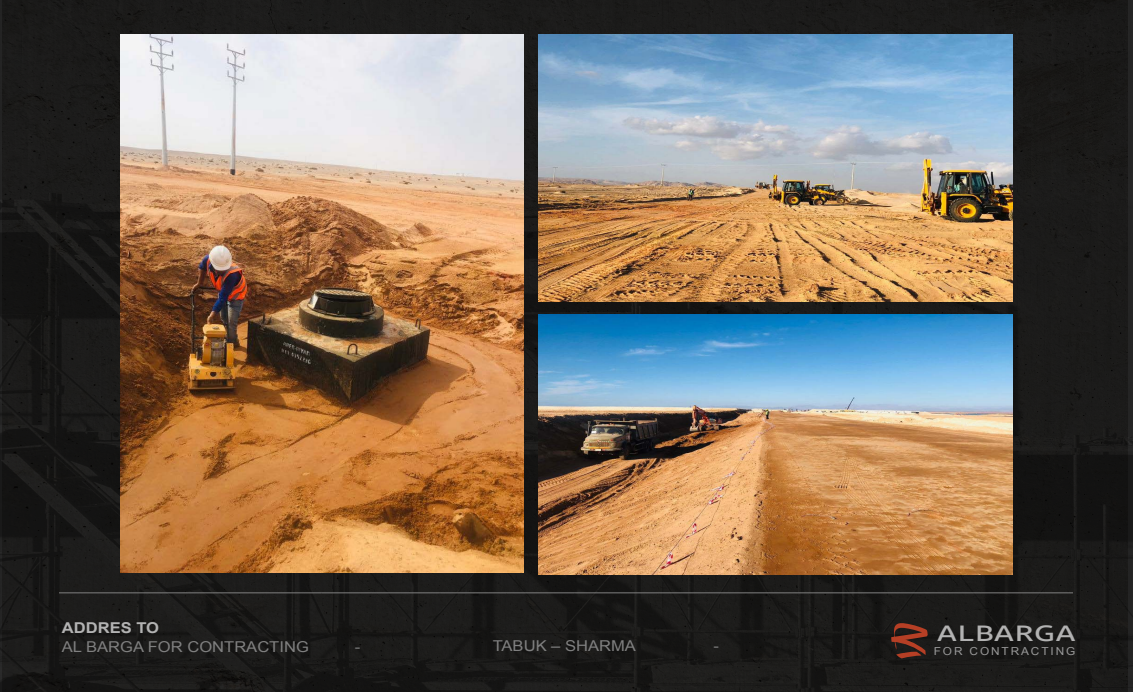
<style>
.page{position:relative;width:1133px;height:692px;background:#fff}
.page>*{position:absolute;margin:0;border:0;box-sizing:border-box;transform-origin:0 0}
.t1{font:500 21.9px "Diodrum Arabic";letter-spacing:.02em;color:#b2b2b2;scale:1.42 1}
.t2{font:14.9px "Arial";color:#808080;scale:1.11 1}
.t3{font:700 14.9px "Arial";color:#b3b3b3;scale:1.11 1}
.t4{font:11px "Arial";letter-spacing:.16em;color:#989898;scale:1.07 1}
</style>
<div class="page">
<img style="left:0;top:0;width:1133px;height:691px">
<svg style="left:891px;top:621px;width:37px;height:37px"></svg>
<hr style="left:59px;top:592px;width:1014px;height:1px;background:#808080">
<img style="left:538px;top:314px;width:474px;height:259px">
<img style="left:120px;top:34px;width:404px;height:538px">
<img style="left:538px;top:34px;width:474px;height:267px">
<p class="t3" style="left:62px;top:617px;width:89px">ADDRES TO</p>
<p class="t2" style="left:62px;top:636px;width:224px">AL BARGA FOR CONTRACTING</p>
<p class="t2" style="left:355px;top:636px;width:6px">-</p>
<p class="t2" style="left:493px;top:635px;width:131px">TABUK – SHARMA</p>
<p class="t2" style="left:713px;top:635px;width:6px">-</p>
<h1 class="t1" style="left:937px;top:619px;width:100px">ALBARGA</h1>
<p class="t4" style="left:934px;top:643px;width:134px">FOR CONTRACTING</p>
</div>
